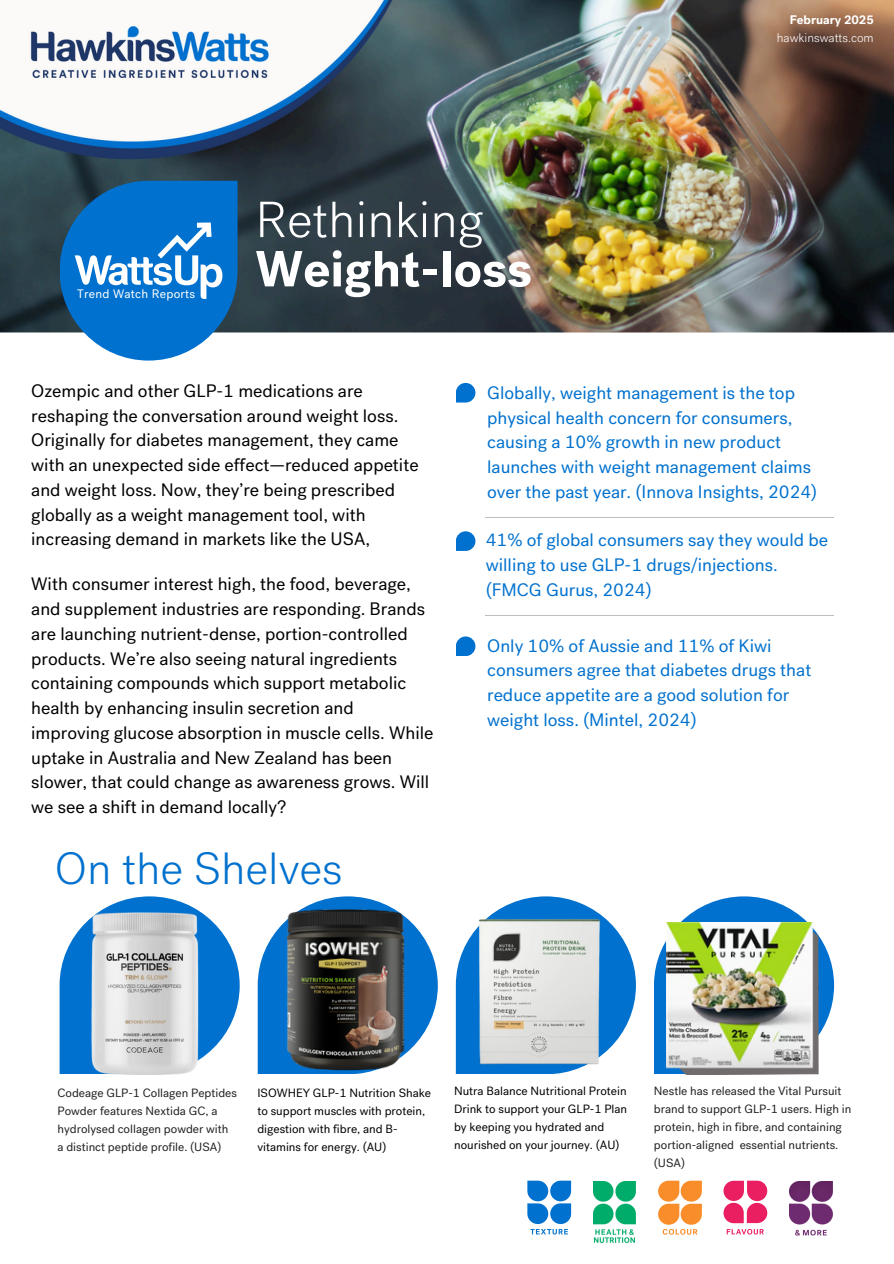
<style>
.page{position:relative;width:894px;height:1264px;background:#fff}
.page>*{position:absolute;margin:0;border:0;box-sizing:border-box;transform-origin:0 0}
.t1{font:700 50.55px/49.2px "Post Grotesk";color:#fff}
.t2{font:300 45px "Post Grotesk";color:#0071ce}
.t3{font:18px/24.8px "Post Grotesk";color:#000}
.t4{font:18px/24.8px "Post Grotesk";color:#0071ce}
.t5{font:300 12.45px "Post Grotesk";color:#fff}
.t6{font:700 12.45px "Post Grotesk";color:#fff}
.t7{font:12.3px "Post Grotesk";letter-spacing:.02em;color:#fff}
.t8{font:12px/18px "Post Grotesk";color:#231f20}
.t9{font:12px/18px "Post Grotesk";color:#000}
.s1{font-weight:300}
</style>
<div class="page">
<img style="left:0;top:0;width:893px;height:332px">
<svg style="left:257px;top:897px;width:180px;height:177px"></svg>
<img style="left:257px;top:896px;width:103px;height:7px">
<svg style="left:60px;top:896px;width:179px;height:178px"></svg>
<hr style="left:485px;top:517px;width:348px;height:1px;background:#bcbec0">
<svg style="left:455px;top:896px;width:180px;height:178px"></svg>
<svg style="left:654px;top:896px;width:179px;height:178px"></svg>
<svg style="left:60px;top:194px;width:177px;height:166px"></svg>
<svg style="left:456px;top:383px;width:19px;height:19px"></svg>
<svg style="left:456px;top:531px;width:19px;height:19px"></svg>
<svg style="left:456px;top:636px;width:19px;height:19px"></svg>
<img style="left:0;top:0;width:393px;height:194px">
<svg style="left:527px;top:1180px;width:44px;height:54px"></svg>
<img style="left:593px;top:1181px;width:42px;height:61px">
<svg style="left:658px;top:1180px;width:43px;height:54px"></svg>
<svg style="left:723px;top:1180px;width:44px;height:54px"></svg>
<img style="left:789px;top:1181px;width:43px;height:55px">
<img style="left:666px;top:922px;width:151px;height:152px">
<hr style="left:485px;top:615px;width:348px;height:1px;background:#bcbec0">
<img style="left:281px;top:908px;width:130px;height:165px">
<img style="left:475px;top:916px;width:127px;height:150px">
<img style="left:89px;top:911px;width:111px;height:163px">
<h3 class="t7" style="left:77px;top:287px;width:119px">Trend Watch Reports</h3>
<p class="t1" style="left:255px;top:195px;width:278px"><span class="s1">Rethinking<br></span>Weight-loss</p>
<p class="t6" style="left:789px;top:11px;width:86px">February 2025</p>
<p class="t5" style="left:776px;top:31px;width:98px">hawkinswatts.com</p>
<p class="t3" style="left:31px;top:378px;width:389px">Ozempic and other GLP-1 medications are reshaping the conversation around weight loss.<br>Originally for diabetes management, they came with an unexpected side effect—reduced appetite and weight loss. Now, they’re being prescribed globally as a weight management tool, with increasing demand in markets like the USA,</p>
<h3 class="t3" style="left:31px;top:572px;width:403px">With consumer interest high, the food, beverage, and supplement industries are responding. Brands are launching nutrient-dense, portion-controlled products. We’re also seeing natural ingredients containing compounds which support metabolic health by enhancing insulin secretion and improving glucose absorption in muscle cells. While uptake in Australia and New Zealand has been slower, that could change as awareness grows. Will we see a shift in demand locally?</h3>
<p class="t2" style="left:55px;top:843px;width:289px">On the Shelves</p>
<h4 class="t4" style="left:487px;top:380px;width:331px">Globally, weight management is the top physical health concern for consumers, causing a 10% growth in new product launches with weight management claims over the past year. (Innova Insights, 2024)</h4>
<h3 class="t4" style="left:485px;top:528px;width:343px">41% of global consumers say they would be willing to use GLP-1 drugs/injections. (FMCG Gurus, 2024)</h3>
<p class="t4" style="left:487px;top:633px;width:325px">Only 10% of Aussie and 11% of Kiwi consumers agree that diabetes drugs that reduce appetite are a good solution for weight loss. (Mintel, 2024)</p>
<p class="t8" style="left:57px;top:1083px;width:181px">Codeage GLP-1 Collagen Peptides<br>Powder features Nextida GC, a hydrolysed collagen powder with a distinct peptide profile. (USA)</p>
<h3 class="t9" style="left:257px;top:1083px;width:175px">ISOWHEY GLP-1 Nutrition Shake to support muscles with protein, digestion with fibre, and B&shy;vitamins for energy. (AU)</h3>
<h3 class="t9" style="left:454px;top:1081px;width:175px">Nutra Balance Nutritional Protein<br>Drink to support your GLP-1 Plan by keeping you hydrated and nourished on your journey. (AU)</h3>
<h1 class="t8" style="left:653px;top:1081px;width:199px">Nestle has released the Vital Pursuit brand to support GLP-1 users. High in protein, high in fibre, and containing portion-aligned essential nutrients. (USA)</h1>
</div>
